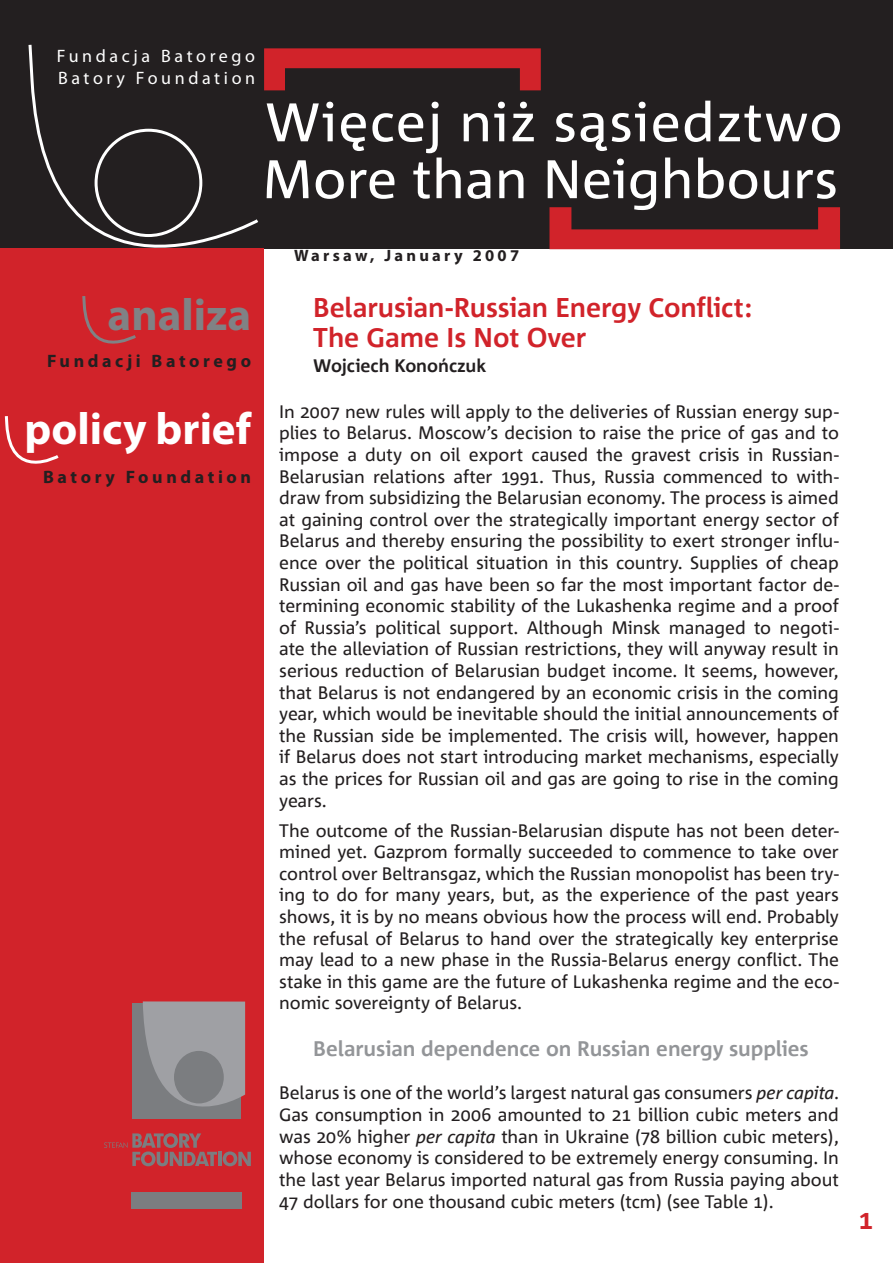
<style>
.page{position:relative;width:893px;height:1263px;background:#fff}
.page>*{position:absolute;margin:0;border:0;box-sizing:border-box;transform-origin:0 0}
.t1{font:700 45px "Myriad Pro";color:#fff}
.t2{font:700 45px "Myriad Pro";color:#808285}
.t3{font:700 27px/30px "Corpid Pl";letter-spacing:-.005em;color:#d1232a}
.t4{font:700 21px "Corpid Pl";letter-spacing:-.005em;color:#939598}
.t5{font:18px/21.6px "Corpid Pl";letter-spacing:-.01em;color:#231f20;text-align:justify}
.t6{font:18px/22.5px "Myriad Pro";letter-spacing:.2em;color:#fff}
.t7{font:700 18px "Myriad Pro";letter-spacing:.2em;color:#231f20}
.t8{font:700 18px "Corpid Pl";letter-spacing:-.005em;color:#231f20}
.t9{font:700 16.5px "Myriad Pro";letter-spacing:.2em;color:#231f20}
.s1{font-style:italic}
</style>
<div class="page">
<div style="left:0;top:0;width:893px;height:249px;background:#231f20"></div>
<div style="left:0;top:249px;width:264px;height:1014px;background:#d1232a"></div>
<svg style="left:264px;top:48px;width:277px;height:42px"></svg>
<svg style="left:267px;top:101px;width:573px;height:148px"></svg>
<svg style="left:27px;top:44px;width:235px;height:205px"></svg>
<svg style="left:81px;top:197px;width:59px;height:147px"></svg>
<svg style="left:4px;top:416px;width:55px;height:48px"></svg>
<svg style="left:104px;top:1001px;width:147px;height:165px"></svg>
<div style="left:132px;top:1192px;width:110px;height:17px;background:#7b7d80"></div>
<p class="t6" style="left:57px;top:45px;width:200px">Fundacja Batorego<br>Batory Foundation</p>
<h1 class="t2" style="left:108px;top:289px;width:145px">analiza</h1>
<p class="t7" style="left:47px;top:351px;width:206px">Fundacji Batorego</p>
<h1 class="t1" style="left:24px;top:403px;width:228px">policy brief</h1>
<p class="t7" style="left:43px;top:467px;width:209px">Batory Foundation</p>
<p class="t9" style="left:294px;top:246px;width:227px">Warsaw, January 2007</p>
<h2 class="t3" style="left:313px;top:292px;width:440px">Belarusian-Russian Energy Conflict:<br>The Game Is Not Over</h2>
<p class="t8" style="left:313px;top:356px;width:175px">Wojciech Konończuk</p>
<p class="t5" style="left:279px;top:401px;width:561px">In 2007 new rules will apply to the deliveries of Russian energy sup&shy;plies to Belarus. Moscow’s decision to raise the price of gas and to impose a duty on oil export caused the gravest crisis in Russian-Belarusian relations after 1991. Thus, Russia commenced to with&shy;draw from subsidizing the Belarusian economy. The process is aimed at gaining control over the strategically important energy sector of Belarus and thereby ensuring the possibility to exert stronger influ&shy;ence over the political situation in this country. Supplies of cheap Russian oil and gas have been so far the most important factor de&shy;termining economic stability of the Lukashenka regime and a proof of Russia’s political support. Although Minsk managed to negoti&shy;ate the alleviation of Russian restrictions, they will anyway result in serious reduction of Belarusian budget income. It seems, however, that Belarus is not endangered by an economic crisis in the coming year, which would be inevitable should the initial announcements of the Russian side be implemented. The crisis will, however, happen if Belarus does not start introducing market mechanisms, especially as the prices for Russian oil and gas are going to rise in the coming years.</p>
<p class="t5" style="left:279px;top:820px;width:561px">The outcome of the Russian-Belarusian dispute has not been deter&shy;mined yet. Gazprom formally succeeded to commence to take over control over Beltransgaz, which the Russian monopolist has been try&shy;ing to do for many years, but, as the experience of the past years shows, it is by no means obvious how the process will end. Probably the refusal of Belarus to hand over the strategically key enterprise may lead to a new phase in the Russia-Belarus energy conflict. The stake in this game are the future of Lukashenka regime and the eco&shy;nomic sovereignty of Belarus.</p>
<p class="t4" style="left:313px;top:1037px;width:497px">Belarusian dependence on Russian energy supplies</p>
<p class="t5" style="left:279px;top:1082px;width:561px">Belarus is one of the world’s largest natural gas consumers <span class="s1">per capita</span>.<br>Gas consumption in 2006 amounted to 21 billion cubic meters and was 20% higher <span class="s1">per capita</span> than in Ukraine (78 billion cubic meters), whose economy is considered to be extremely energy consuming. In the last year Belarus imported natural gas from Russia paying about 47 dollars for one thousand cubic meters (tcm) (see Table 1).</p>
<h2 class="t3" style="left:858px;top:1205px;width:16px">1</h2>
</div>
